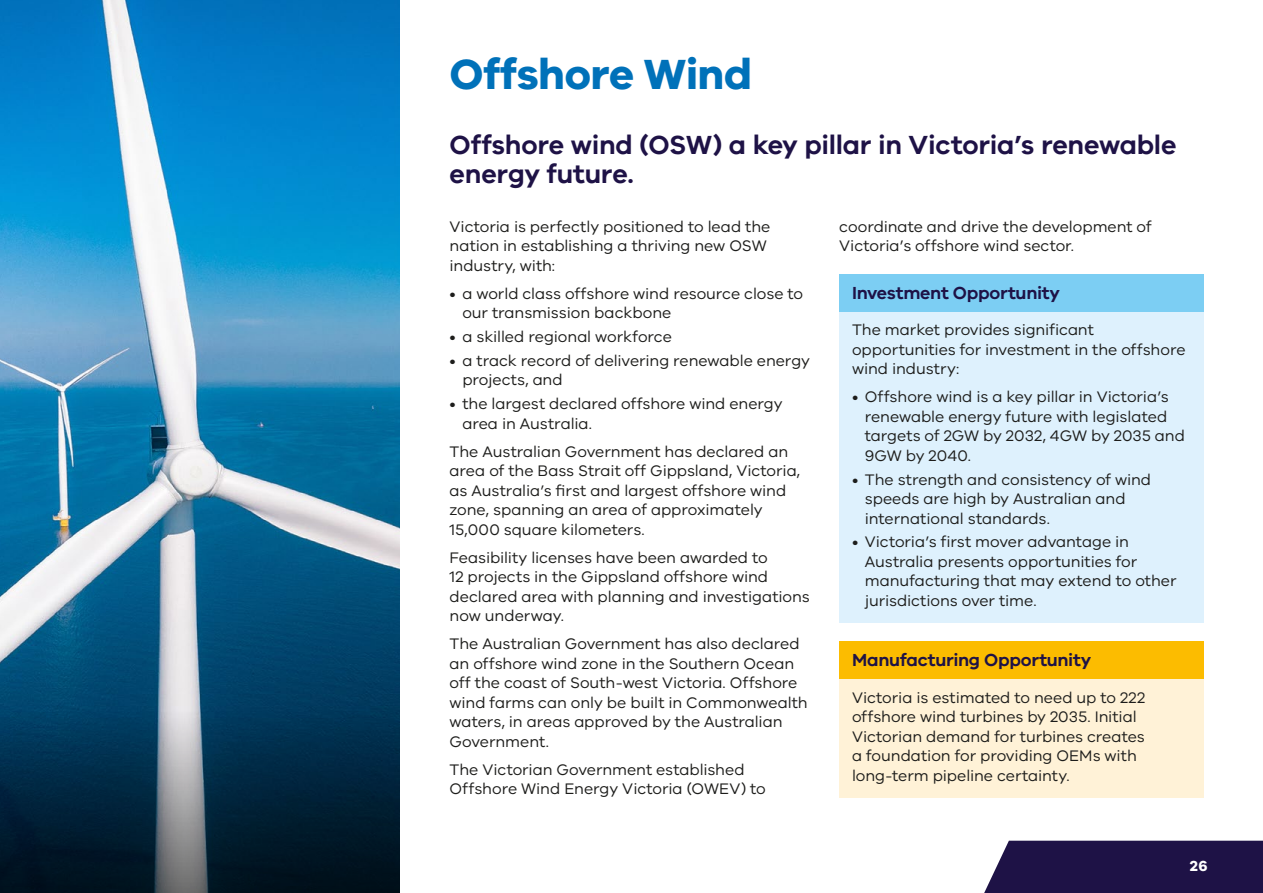
<style>
.page{position:relative;width:1263px;height:893px;background:#fff}
.page>*{position:absolute;margin:0;border:0;box-sizing:border-box;transform-origin:0 0}
.t1{font:700 43.5px "VIC";letter-spacing:-.01em;color:#0071b9}
.t2{font:600 27px/28.5px "VIC";letter-spacing:-.01em;color:#1e1246}
.t3{font:600 18px "VIC";letter-spacing:-.015em;color:#1e1246}
.t4{font:15.75px/19.5px "VIC";letter-spacing:-.005em;color:#1d1d1b}
.t5{font:700 15px "VIC";color:#fff}
</style>
<div class="page">
<div style="left:839px;top:274px;width:364px;height:38px;background:#7ccef3"></div>
<div style="left:839px;top:312px;width:364px;height:311px;background:#def1fd"></div>
<div style="left:839px;top:642px;width:364px;height:37px;background:#fcbc00"></div>
<div style="left:839px;top:679px;width:364px;height:118px;background:#fff2d7"></div>
<img style="left:0;top:0;width:400px;height:710px">
<svg style="left:0;top:710px;width:400px;height:183px"></svg>
<div style="left:984px;top:841px;width:279px;height:52px;background:#1e1246"></div>
<h1 class="t1" style="left:450px;top:47px;width:304px">Offshore Wind</h1>
<h2 class="t2" style="left:450px;top:130px;width:728px">Offshore wind (OSW) a key pillar in Victoria’s renewable energy future.</h2>
<p class="t4" style="left:450px;top:216px;width:322px">Victoria is perfectly positioned to lead the nation in establishing a thriving new OSW industry, with:</p>
<p class="t4" style="left:462px;top:283px;width:342px;text-indent:-13px">• a world class offshore wind resource close to our transmission backbone</p>
<p class="t4" style="left:450px;top:327px;width:224px">• a skilled regional workforce</p>
<p class="t4" style="left:462px;top:350px;width:349px;text-indent:-13px">• a track record of delivering renewable energy projects, and</p>
<p class="t4" style="left:462px;top:394px;width:322px;text-indent:-13px">• the largest declared offshore wind energy area in Australia.</p>
<p class="t4" style="left:450px;top:441px;width:352px">The Australian Government has declared an area of the Bass Strait off Gippsland, Victoria, as Australia’s first and largest offshore wind zone, spanning an area of approximately 15,000 square kilometers.</p>
<p class="t4" style="left:450px;top:547px;width:362px">Feasibility licenses have been awarded to<br>12 projects in the Gippsland offshore wind declared area with planning and investigations now underway.</p>
<p class="t4" style="left:450px;top:634px;width:360px">The Australian Government has also declared an offshore wind zone in the Southern Ocean off the coast of South-west Victoria. Offshore wind farms can only be built in Commonwealth waters, in areas approved by the Australian Government.</p>
<p class="t4" style="left:450px;top:759px;width:318px">The Victorian Government established<br>Offshore Wind Energy Victoria (OWEV) to</p>
<p class="t4" style="left:839px;top:216px;width:314px">coordinate and drive the development of<br>Victoria’s offshore wind sector.</p>
<p class="t3" style="left:852px;top:282px;width:210px">Investment Opportunity</p>
<p class="t4" style="left:852px;top:320px;width:335px">The market provides significant opportunities for investment in the offshore wind industry:</p>
<p class="t4" style="left:865px;top:387px;width:322px;text-indent:-13px">• Offshore wind is a key pillar in Victoria’s renewable energy future with legislated targets of 2GW by 2032, 4GW by 2035 and 9GW by 2040.</p>
<p class="t4" style="left:865px;top:469px;width:288px;text-indent:-13px">• The strength and consistency of wind speeds are high by Australian and international standards.</p>
<p class="t4" style="left:865px;top:532px;width:313px;text-indent:-13px">• Victoria’s first mover advantage in Australia presents opportunities for manufacturing that may extend to other jurisdictions over time.</p>
<p class="t3" style="left:852px;top:649px;width:241px">Manufacturing Opportunity</p>
<p class="t4" style="left:852px;top:687px;width:295px">Victoria is estimated to need up to 222 offshore wind turbines by 2035. Initial Victorian demand for turbines creates a foundation for providing OEMs with long‑term pipeline certainty.</p>
<p class="t5" style="left:1190px;top:857px;width:19px">26</p>
</div>
